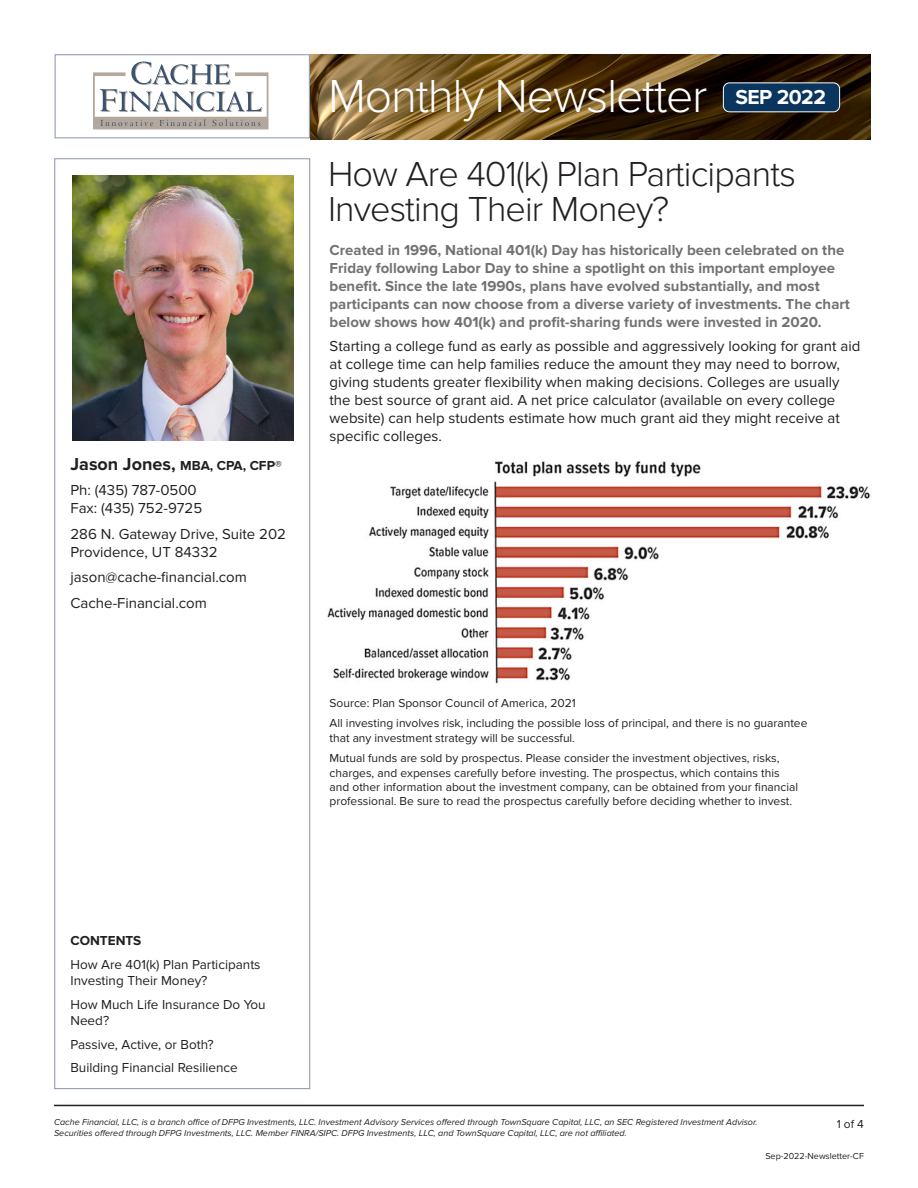
<style>
.page{position:relative;width:918px;height:1188px;background:#fff}
.page>*{position:absolute;margin:0;border:0;box-sizing:border-box;transform-origin:0 0}
.t1{font:300 48px "Proxima Nova";letter-spacing:-.025em;color:#fff}
.t2{font:300 36px/35.2px "Proxima Nova";letter-spacing:-.025em;color:#231f20}
.t3{font:700 21px "Proxima Nova";letter-spacing:-.025em;color:#fff}
.t4{font:15px/18px "Proxima Nova";color:#231f20}
.t5{font:700 15px/18px "Proxima Nova";color:#717271}
.t6{font:13.5px/16.2px "Proxima Nova";color:#231f20}
.t7{font:700 13.5px "Proxima Nova";color:#231f20}
.t8{font:12px/14.4px "Proxima Nova";color:#231f20}
.t9{font:italic 9px/10.8px "Proxima Nova";color:#231f20}
.t10{font:9px "Proxima Nova";color:#231f20}
.s1{font-size:18px}
</style>
<div class="page">
<hr style="left:54px;top:1105px;width:810px;height:1px;background:#231f20">
<img style="left:327px;top:461px;width:544px;height:223px">
<img style="left:310px;top:54px;width:560px;height:86px">
<div style="left:55px;top:54px;width:255px;height:84px;border:1px solid #8993ab"></div>
<div style="left:723px;top:83px;width:117px;height:29px;background:#0a355e;border-radius:6px"></div>
<div style="left:723px;top:82px;width:117px;height:30px;border:1px solid #fff;border-radius:6px"></div>
<img style="left:72px;top:176px;width:221px;height:265px">
<svg style="left:93px;top:62px;width:175px;height:67px"></svg>
<p class="t1" style="left:328px;top:68px;width:381px">Monthly Newsletter</p>
<p class="t3" style="left:736px;top:85px;width:92px">SEP 2022</p>
<p class="t7" style="left:70px;top:457px;width:213px"><span class="s1">Jason Jones,</span> MBA, CPA, CFP®</p>
<p class="t4" style="left:70px;top:481px;width:133px">Ph: (435) 787-0500<br>Fax: (435) 752-9725</p>
<p class="t4" style="left:70px;top:525px;width:217px">286 N. Gateway Drive, Suite 202<br>Providence, UT 84332</p>
<p class="t4" style="left:70px;top:568px;width:178px">jason@cache-financial.com</p>
<p class="t4" style="left:70px;top:594px;width:138px">Cache-Financial.com</p>
<p class="t2" style="left:328px;top:157px;width:469px">How Are 401(k) Plan Participants<br>Investing Their Money?</p>
<p class="t5" style="left:330px;top:241px;width:522px">Created in 1996, National 401(k) Day has historically been celebrated on the Friday following Labor Day to shine a spotlight on this important employee benefit. Since the late 1990s, plans have evolved substantially, and most participants can now choose from a diverse variety of investments. The chart below shows how 401(k) and profit-sharing funds were invested in 2020.</p>
<p class="t4" style="left:330px;top:337px;width:532px">Starting a college fund as early as possible and aggressively looking for grant aid at college time can help families reduce the amount they may need to borrow, giving students greater flexibility when making decisions. Colleges are usually the best source of grant aid. A net price calculator (available on every college website) can help students estimate how much grant aid they might receive at specific colleges.</p>
<p class="t8" style="left:330px;top:696px;width:248px">Source: Plan Sponsor Council of America, 2021</p>
<p class="t8" style="left:330px;top:716px;width:479px">All investing involves risk, including the possible loss of principal, and there is no guarantee that any investment strategy will be successful.</p>
<p class="t8" style="left:330px;top:751px;width:470px">Mutual funds are sold by prospectus. Please consider the investment objectives, risks, charges, and expenses carefully before investing. The prospectus, which contains this and other information about the investment company, can be obtained from your financial professional. Be sure to read the prospectus carefully before deciding whether to invest.</p>
<p class="t7" style="left:70px;top:933px;width:72px">CONTENTS</p>
<p class="t6" style="left:70px;top:957px;width:192px">How Are 401(k) Plan Participants<br>Investing Their Money?</p>
<p class="t6" style="left:70px;top:996px;width:197px">How Much Life Insurance Do You<br>Need?</p>
<p class="t6" style="left:70px;top:1036px;width:145px">Passive, Active, or Both?</p>
<p class="t6" style="left:70px;top:1060px;width:169px">Building Financial Resilience</p>
<p class="t9" style="left:54px;top:1117px;width:705px">Cache Financial, LLC, is a branch office of DFPG Investments, LLC. Investment Advisory Services offered through TownSquare Capital, LLC, an SEC Registered Investment Advisor.<br>Securities offered through DFPG Investments, LLC. Member FINRA/SIPC. DFPG Investments, LLC, and TownSquare Capital, LLC, are not affiliated.</p>
<p class="t8" style="left:837px;top:1117px;width:29px">1 of 4</p>
<p class="t10" style="left:765px;top:1151px;width:100px">Sep-2022-Newsletter-CF</p>
</div>
